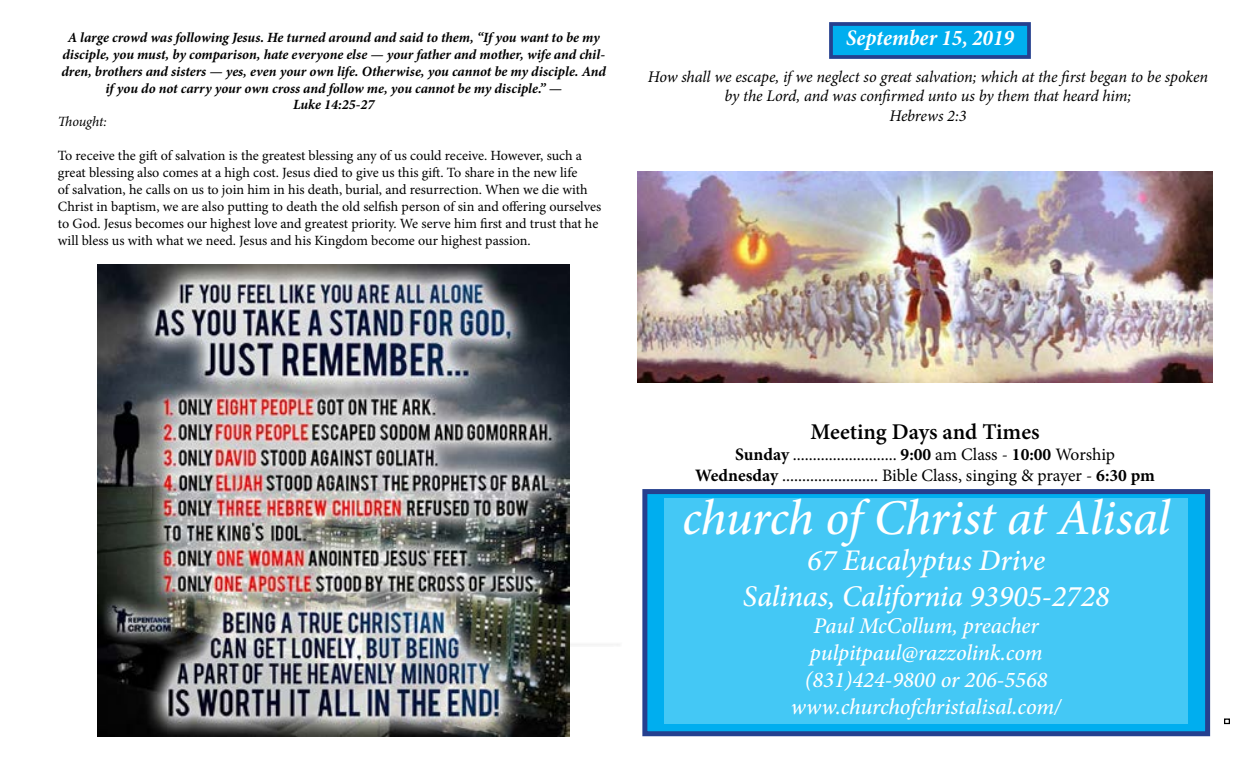
<style>
.page{position:relative;width:1260px;height:765px;background:#fff}
.page>*{position:absolute;margin:0;border:0;box-sizing:border-box;transform-origin:0 0}
.t1{font:italic 500 50px "Minion Pro";letter-spacing:-.01em;color:#fff}
.t2{font:italic 500 30px/36px "Minion Pro";letter-spacing:-.005em;color:#fff;text-align:center}
.t3{font:italic 500 22.5px/27px "Minion Pro";letter-spacing:-.01em;color:#fff;text-align:center}
.t4{font:600 22.5px "Minion Pro";color:#000}
.t5{font:italic 700 condensed 22.5px "Minion Pro";color:#fff}
.t6{font:17.5px/21px "Minion Pro";letter-spacing:-.005em;color:#000;text-align:center}
.t7{font:italic 16.25px/19.5px "Minion Pro";letter-spacing:-.01em;color:#000;text-align:center}
.t8{font:14.12px/16.9px "Minion Pro";color:#000}
.t9{font:italic 700 14.12px/16.9px "Minion Pro";letter-spacing:-.005em;color:#000;text-align:center}
.t10{font:italic 14.12px "Minion Pro";letter-spacing:-.01em;color:#000}
.s1{font-weight:700}
</style>
<div class="page">
<div style="left:642px;top:489px;width:568px;height:247px;background:#00aeef;border:5px solid #25408f"></div>
<div style="left:664px;top:498px;width:524px;height:225px;background:#44c8f5"></div>
<div style="left:829px;top:22px;width:202px;height:37px;background:#00aeef;border:4px solid #25408f"></div>
<svg style="left:1224px;top:718px;width:6px;height:6px"></svg>
<img style="left:638px;top:171px;width:574px;height:211px">
<div style="left:455px;top:642px;width:168px;height:5px;background:#f6f6f6"></div>
<img style="left:98px;top:265px;width:472px;height:471px">
<p class="t9" style="left:61px;top:29px;width:546px">A large crowd was following Jesus. He turned around and said to them, “If you want to be my disciple, you must, by comparison, hate everyone else — your father and mother, wife and chil&shy;dren, brothers and sisters — yes, even your own life. Otherwise, you cannot be my disciple. And if you do not carry your own cross and follow me, you cannot be my disciple.” —<br>Luke 14:25-27</p>
<p class="t10" style="left:58px;top:112px;width:50px">Thought:</p>
<p class="t8" style="left:58px;top:147px;width:545px">To receive the gift of salvation is the greatest blessing any of us could receive. However, such a great blessing also comes at a high cost. Jesus died to give us this gift. To share in the new life<br>of salvation, he calls on us to join him in his death, burial, and resurrection. When we die with Christ in baptism, we are also putting to death the old selfish person of sin and offering ourselves to God. Jesus becomes our highest love and greatest priority. We serve him first and trust that he will bless us with what we need. Jesus and his Kingdom become our highest passion.</p>
<h3 class="t5" style="left:846px;top:22px;width:169px">September 15, 2019</h3>
<p class="t7" style="left:648px;top:67px;width:562px">How shall we escape, if we neglect so great salvation; which at the first began to be spoken by the Lord, and was confirmed unto us by them that heard him;<br>Hebrews 2:3</p>
<h3 class="t4" style="left:811px;top:416px;width:231px">Meeting Days and Times</h3>
<p class="t6" style="left:695px;top:444px;width:461px"><span class="s1">Sunday</span> .......................... <span class="s1">9:00</span> am Class - <span class="s1">10:00</span> Worship<br><span class="s1">Wednesday</span> ........................ Bible Class, singing &amp; prayer - <span class="s1">6:30 pm</span></p>
<h1 class="t1" style="left:682px;top:484px;width:490px">church of Christ at Alisal</h1>
<h2 class="t2" style="left:743px;top:542px;width:368px">67 Eucalyptus Drive<br>Salinas, California 93905-2728</h2>
<h3 class="t3" style="left:791px;top:612px;width:272px">Paul McCollum, preacher pulpitpaul@razzolink.com (831)424-9800 or 206-5568 www.churchofchristalisal.com/</h3>
</div>
